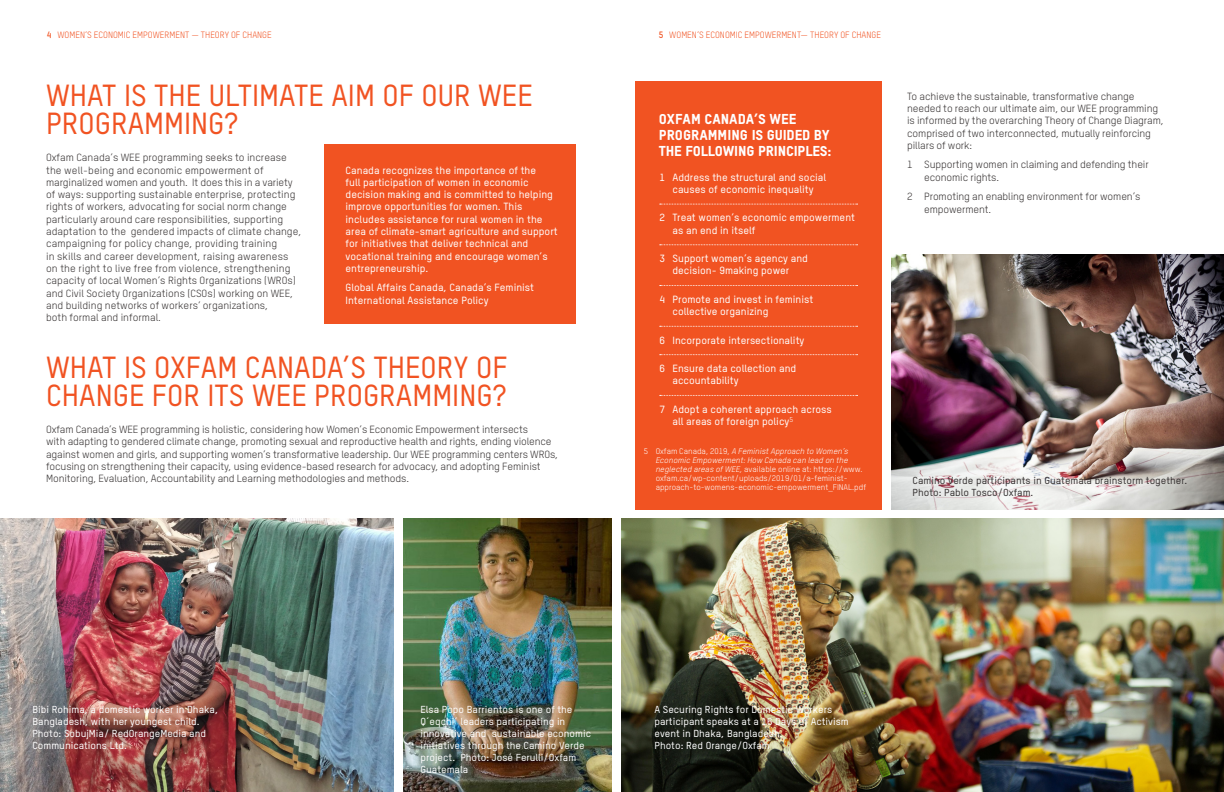
<style>
.page{position:relative;width:1224px;height:792px;background:#fff}
.page>*{position:absolute;margin:0;border:0;box-sizing:border-box;transform-origin:0 0}
.head{font:500 30px/28px "Oxfam TSTARPRO";color:#f15322}
.box_head{font:14px/16px "Oxfam TSTARPRO Headline";letter-spacing:-.01em;color:#fff;scale:1.05 1}
.body{font:10.2px/12.3px "Oxfam TSTARPRO";letter-spacing:-.01em;color:#353131;scale:1.05 1}
.body-2{font:500 10.2px/12.3px "Oxfam TSTARPRO";color:#fff;scale:1.05 1}
.body-3{font:500 10px/12px "Oxfam TSTARPRO";color:#fff;scale:1.05 1}
.body-4{font:500 10px/12px "Oxfam TSTARPRO";color:#353131;scale:1.05 1}
.t1{font:9px "Oxfam TSTARPRO";color:#f15322}
.body-5{font:8px/9px "Oxfam TSTARPRO";color:#fff;scale:1.05 1}
.s1{font-weight:700}
.s2{font-style:italic}
</style>
<div class="page">
<img style="left:892px;top:255px;width:332px;height:254px">
<img style="left:403px;top:518px;width:209px;height:274px">
<img style="left:621px;top:518px;width:603px;height:274px">
<div style="left:324px;top:144px;width:252px;height:180px;background:#f15322"></div>
<div style="left:635px;top:81px;width:247px;height:428px;background:#f15322"></div>
<img style="left:0;top:518px;width:393px;height:274px">
<svg style="left:660px;top:204px;width:198px;height:1px"></svg>
<svg style="left:660px;top:245px;width:198px;height:1px"></svg>
<svg style="left:660px;top:285px;width:198px;height:1px"></svg>
<svg style="left:660px;top:326px;width:198px;height:1px"></svg>
<svg style="left:660px;top:354px;width:198px;height:1px"></svg>
<svg style="left:660px;top:395px;width:198px;height:1px"></svg>
<p class="t1" style="left:47px;top:28px;width:226px"><span class="s1">4</span> WOMEN’S ECONOMIC EMPOWERMENT — THEORY OF CHANGE</p>
<p class="t1" style="left:659px;top:28px;width:224px"><span class="s1">5</span> WOMEN’S ECONOMIC EMPOWERMENT— THEORY OF CHANGE</p>
<p class="head" style="left:46px;top:79px;width:488px">WHAT IS THE ULTIMATE AIM OF OUR WEE<br>PROGRAMMING?</p>
<p class="body" style="left:46px;top:151px;width:245px">Oxfam Canada’s WEE programming seeks to increase the well-being and economic empowerment of marginalized women and youth. It does this in a variety of ways: supporting sustainable enterprise, protecting rights of workers, advocating for social norm change particularly around care responsibilities, supporting adaptation to the gendered impacts of climate change, campaigning for policy change, providing training<br>in skills and career development, raising awareness on the right to live free from violence, strengthening capacity of local Women’s Rights Organizations (WROs) and Civil Society Organizations (CSOs) working on WEE, and building networks of workers’ organizations,<br>both formal and informal.</p>
<p class="body-2" style="left:346px;top:163px;width:204px">Canada recognizes the importance of the<br>full participation of women in economic decision making and is committed to helping improve opportunities for women. This includes assistance for rural women in the area of climate-smart agriculture and support for initiatives that deliver technical and vocational training and encourage women’s entrepreneurship.</p>
<p class="body-2" style="left:346px;top:281px;width:181px">Global Affairs Canada, Canada’s Feminist<br>International Assistance Policy</p>
<p class="head" style="left:46px;top:351px;width:463px">WHAT IS OXFAM CANADA’S THEORY OF<br>CHANGE FOR ITS WEE PROGRAMMING?</p>
<p class="body" style="left:46px;top:423px;width:489px">Oxfam Canada’s WEE programming is holistic, considering how Women’s Economic Empowerment intersects<br>with adapting to gendered climate change, promoting sexual and reproductive health and rights, ending violence against women and girls, and supporting women’s transformative leadership. Our WEE programming centers WROs, focusing on strengthening their capacity, using evidence-based research for advocacy, and adopting Feminist Monitoring, Evaluation, Accountability and Learning methodologies and methods.</p>
<p class="box_head" style="left:659px;top:109px;width:166px">OXFAM CANADA’S WEE<br>PROGRAMMING IS GUIDED BY<br>THE FOLLOWING PRINCIPLES:</p>
<p class="body-2" style="left:660px;top:170px;width:160px;text-align:center">1 Address the structural and social causes of economic inequality</p>
<p class="body-2" style="left:673px;top:211px;width:175px;text-indent:-13px">2 Treat women’s economic empowerment as an end in itself</p>
<p class="body-2" style="left:660px;top:252px;width:143px;text-align:center">3 Support women’s agency and decision- 9making power</p>
<p class="body-2" style="left:673px;top:292px;width:136px;text-indent:-13px">4 Promote and invest in feminist collective organizing</p>
<p class="body-2" style="left:660px;top:333px;width:139px">6 Incorporate intersectionality</p>
<p class="body-2" style="left:673px;top:361px;width:119px;text-indent:-13px">6 Ensure data collection and accountability</p>
<p class="body-2" style="left:673px;top:402px;width:153px;text-indent:-13px">7 Adopt a coherent approach across all areas of foreign policy<sup>5</sup></p>
<p class="body-5" style="left:656px;top:446px;width:202px;text-indent:-12px">5 Oxfam Canada, 2019, <span class="s2">A Feminist Approach to Women’s Economic Empowerment: How Canada can lead on the neglected areas of WEE,</span> available online at: https://www. oxfam.ca/wp-content/uploads/2019/01/a-feminist&shy;approach-to-womens-economic-empowerment_FINAL.pdf</p>
<p class="body" style="left:907px;top:89px;width:246px">To achieve the sustainable, transformative change needed to reach our ultimate aim, our WEE programming is informed by the overarching Theory of Change Diagram, comprised of two interconnected, mutually reinforcing pillars of work:</p>
<p class="body" style="left:924px;top:158px;width:215px;text-indent:-17px">1 Supporting women in claiming and defending their economic rights.</p>
<p class="body" style="left:924px;top:190px;width:207px;text-indent:-17px">2 Promoting an enabling environment for women’s empowerment.</p>
<p class="body-4" style="left:913px;top:473px;width:263px">Camino Verde participants in Guatemala brainstorm together.<br>Photo: Pablo Tosco/Oxfam.</p>
<p class="body-3" style="left:32px;top:703px;width:178px">Bibi Rohima, a domestic worker in Dhaka, Bangladesh, with her youngest child.<br>Photo: SobujMia/ RedOrangeMedia and Communications Ltd.</p>
<p class="body-3" style="left:654px;top:703px;width:187px">A Securing Rights for Domestic Workers participant speaks at a 16 Days of Activism event in Dhaka, Bangladesh.<br>Photo: Red Orange/Oxfam</p>
<p class="body-3" style="left:420px;top:703px;width:164px">Elsa Popo Barrientos is one of the<br>Q´eqchi´ leaders participating in innovative and sustainable economic initiatives through the Camino Verde project. Photo: José Ferulli/Oxfam<br>Guatemala</p>
</div>
